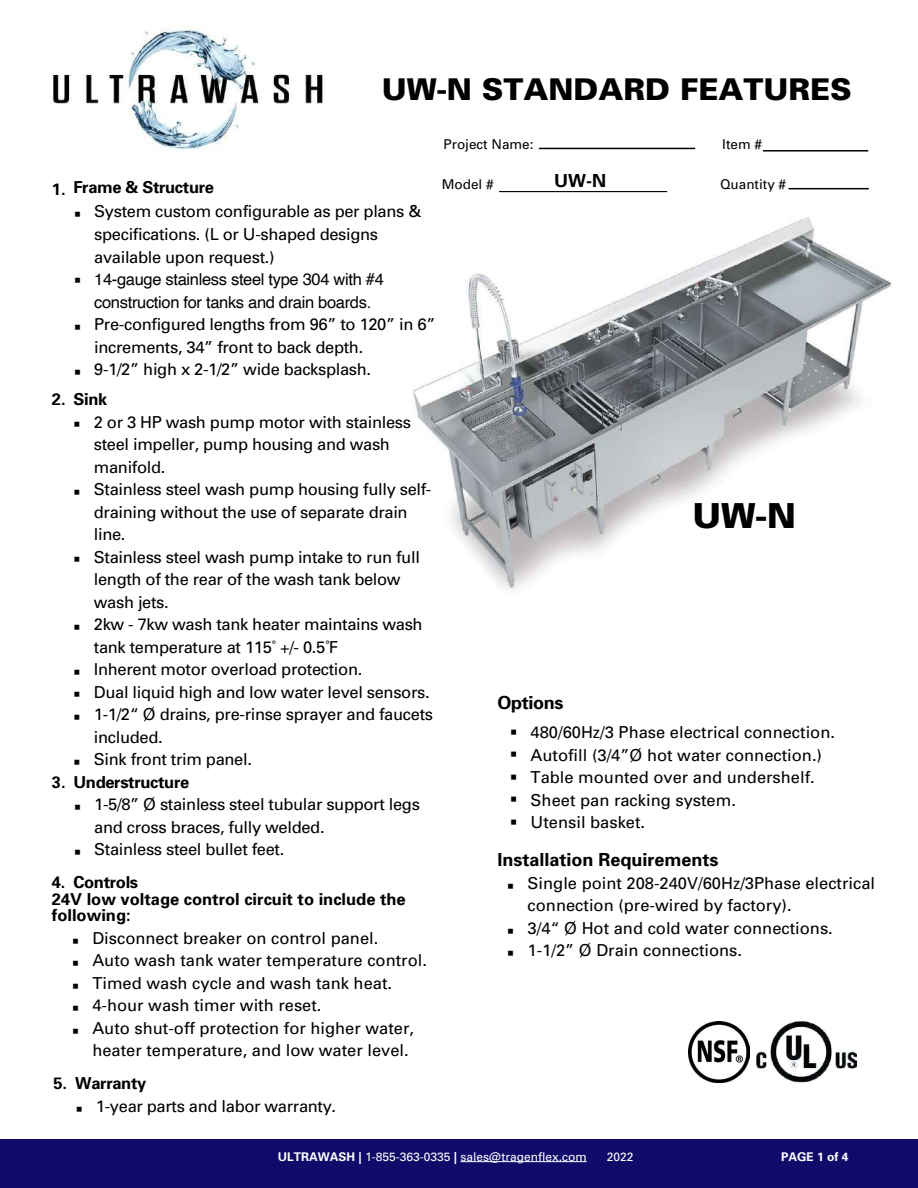
<style>
.page{position:relative;width:918px;height:1188px;background:#fff}
.page>*{position:absolute;margin:0;border:0;box-sizing:border-box;transform-origin:0 0}
.t1{font:900 34.5px "Univers";color:#000}
.t2{font:900 30px "Univers";color:#000}
.t3{font:700 18px "Univers";color:#000}
.t4{font:700 18px "Univers";letter-spacing:-.02em;color:#000}
.t5{font:16.5px/22.5px "Univers";letter-spacing:-.02em;color:#000}
.t6{font:16.5px/22.5px "Univers";color:#000}
.t7{font:16.5px/22.5px "Helvetica";letter-spacing:-.02em;color:#000;text-align:center}
.t8{font:700 16.5px/16.5px "Univers";color:#000}
.t9{font:700 16.5px "Univers";letter-spacing:-.02em;color:#000}
.t10{font:13.5px "Univers";color:#000}
.t11{font:12px "Univers";color:#fff}
.t12{font:700 12px "Univers";color:#fff}
.s1{font-family:"Lucida Grande"}
.s2{font-family:"Lucida Grande";font-size:16.8px}
.s3{font-weight:700}
</style>
<div class="page">
<img style="left:413px;top:217px;width:479px;height:372px">
<div style="left:0;top:1139px;width:918px;height:49px;background:#100b6b"></div>
<hr style="left:499px;top:191px;width:168px;height:1px;background:#000">
<img style="left:688px;top:1022px;width:62px;height:60px">
<img style="left:756px;top:1021px;width:101px;height:62px">
<img style="left:52px;top:28px;width:271px;height:122px">
<hr style="left:461px;top:1161px;width:126px;height:1px;background:#fff">
<hr style="left:539px;top:148px;width:156px;height:1px;background:#000">
<hr style="left:763px;top:150px;width:105px;height:2px;background:#000">
<hr style="left:789px;top:188px;width:80px;height:1px;background:#000">
<h2 class="t2" style="left:382px;top:71px;width:471px">UW-N STANDARD FEATURES</h2>
<p class="t9" style="left:52px;top:178px;width:164px">1. Frame &amp; Structure</p>
<p class="t5" style="left:94px;top:201px;width:329px;text-indent:-21px"><span class="s1">▪</span> System custom configurable as per plans &amp; specifications. (L or U-shaped designs available upon request.)</p>
<p class="t7" style="left:73px;top:268px;width:312px"><span class="s1">▪</span> 14-gauge stainless steel type 304 with #4 construction for tanks and drain boards.</p>
<p class="t5" style="left:94px;top:313px;width:343px;text-indent:-21px"><span class="s1">▪</span> Pre-configured lengths from 96” to 120” in 6” increments, 34” front to back depth.</p>
<p class="t5" style="left:73px;top:358px;width:299px"><span class="s1">▪</span> 9-1/2” high x 2-1/2” wide backsplash.</p>
<p class="t9" style="left:52px;top:389px;width:57px">2. Sink</p>
<p class="t5" style="left:94px;top:411px;width:319px;text-indent:-21px"><span class="s1">▪</span> 2 or 3 HP wash pump motor with stainless steel impeller, pump housing and wash manifold.</p>
<p class="t5" style="left:94px;top:478px;width:339px;text-indent:-21px"><span class="s1">▪</span> Stainless steel wash pump housing fully self&shy;draining without the use of separate drain line.</p>
<p class="t5" style="left:94px;top:546px;width:328px;text-indent:-21px"><span class="s1">▪</span> Stainless steel wash pump intake to run full length of the rear of the wash tank below wash jets.</p>
<p class="t5" style="left:94px;top:613px;width:330px;text-indent:-21px"><span class="s1">▪</span> 2kw - 7kw wash tank heater maintains wash tank temperature at 115˚ +/- 0.5˚F</p>
<p class="t5" style="left:73px;top:658px;width:291px"><span class="s1">▪</span> Inherent motor overload protection.</p>
<p class="t5" style="left:73px;top:681px;width:358px"><span class="s1">▪</span> Dual liquid high and low water level sensors.</p>
<p class="t5" style="left:94px;top:703px;width:341px;text-indent:-21px"><span class="s1">▪</span> 1-1/2“ Ø drains, pre-rinse sprayer and faucets included.</p>
<p class="t5" style="left:73px;top:748px;width:181px"><span class="s1">▪</span> Sink front trim panel.</p>
<p class="t9" style="left:52px;top:772px;width:139px">3. Understructure</p>
<p class="t5" style="left:94px;top:793px;width:327px;text-indent:-21px"><span class="s1">▪</span> 1-5/8” Ø stainless steel tubular support legs and cross braces, fully welded.</p>
<p class="t5" style="left:73px;top:838px;width:212px"><span class="s1">▪</span> Stainless steel bullet feet.</p>
<p class="t8" style="left:52px;top:874px;width:355px">4. Controls<br>24V low voltage control circuit to include the following:</p>
<p class="t6" style="left:71px;top:927px;width:309px"><span class="s1">▪</span> Disconnect breaker on control panel.</p>
<p class="t6" style="left:71px;top:949px;width:357px"><span class="s1">▪</span> Auto wash tank water temperature control.</p>
<p class="t6" style="left:71px;top:972px;width:322px"><span class="s1">▪</span> Timed wash cycle and wash tank heat.</p>
<p class="t6" style="left:71px;top:994px;width:252px"><span class="s1">▪</span> 4-hour wash timer with reset.</p>
<p class="t6" style="left:92px;top:1017px;width:323px;text-indent:-21px"><span class="s1">▪</span> Auto shut-off protection for higher water, heater temperature, and low water level.</p>
<p class="t9" style="left:54px;top:1074px;width:94px">5. Warranty</p>
<p class="t5" style="left:75px;top:1095px;width:263px"><span class="s1">▪</span> 1-year parts and labor warranty.</p>
<p class="t10" style="left:444px;top:136px;width:92px">Project Name:</p>
<p class="t10" style="left:442px;top:177px;width:53px">Model #</p>
<p class="t3" style="left:554px;top:170px;width:54px">UW-N</p>
<p class="t10" style="left:720px;top:177px;width:68px">Quantity #</p>
<p class="t10" style="left:722px;top:136px;width:41px">Item #</p>
<h1 class="t1" style="left:692px;top:494px;width:105px">UW-N</h1>
<p class="t4" style="left:498px;top:692px;width:67px">Options</p>
<p class="t6" style="left:510px;top:721px;width:327px"><span class="s2">▪</span> 480/60Hz/3 Phase electrical connection.</p>
<p class="t6" style="left:510px;top:744px;width:314px"><span class="s2">▪</span> Autofill (3/4”Ø hot water connection.)</p>
<p class="t6" style="left:510px;top:766px;width:307px"><span class="s2">▪</span> Table mounted over and undershelf.</p>
<p class="t6" style="left:510px;top:789px;width:228px"><span class="s2">▪</span> Sheet pan racking system.</p>
<p class="t6" style="left:510px;top:811px;width:137px"><span class="s2">▪</span> Utensil basket.</p>
<p class="t3" style="left:498px;top:849px;width:223px">Installation Requirements</p>
<p class="t6" style="left:528px;top:872px;width:349px;text-indent:-21px"><span class="s1">▪</span> Single point 208-240V/60Hz/3Phase electrical connection (pre-wired by factory).</p>
<p class="t6" style="left:507px;top:917px;width:328px"><span class="s1">▪</span> 3/4“ Ø Hot and cold water connections.</p>
<p class="t6" style="left:507px;top:940px;width:237px"><span class="s1">▪</span> 1-1/2” Ø Drain connections.</p>
<p class="t11" style="left:278px;top:1150px;width:310px"><span class="s3">ULTRAWASH |</span> 1-855-363-0335 <span class="s3">|</span> sales@tragenflex.com</p>
<p class="t11" style="left:607px;top:1150px;width:28px">2022</p>
<p class="t12" style="left:781px;top:1149px;width:69px">PAGE 1 of 4</p>
</div>
